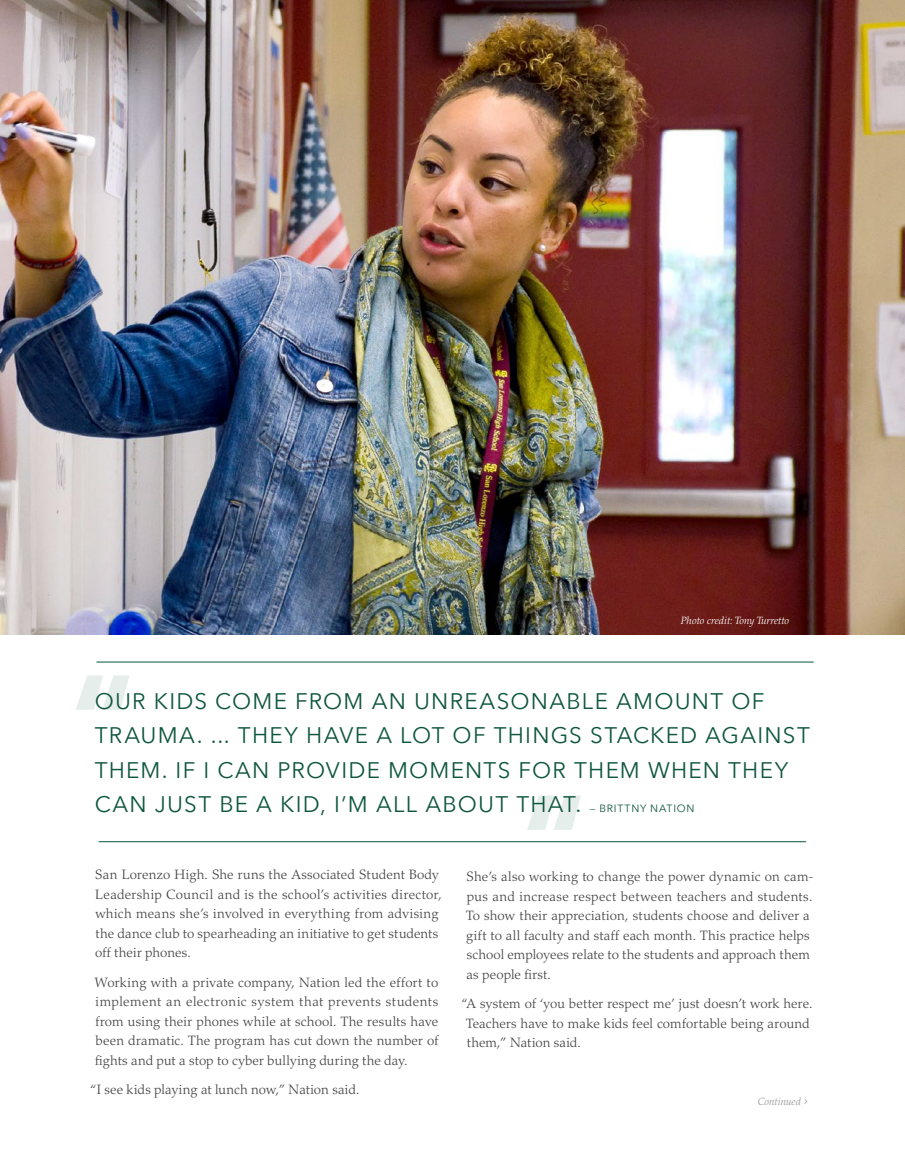
<style>
.page{position:relative;width:905px;height:1175px;background:#fff}
.page>*{position:absolute;margin:0;border:0;box-sizing:border-box;transform-origin:0 0}
.t1{font:22.5px/34.5px "Avenir Next";letter-spacing:.055em;color:#0f563f}
.t2{font:300 13.5px/19.5px "Palatino";letter-spacing:.01em;color:#414042}
.t3{font:italic 300 10.5px "Palatino";color:#fff}
.t4{font:italic 300 10.5px "Palatino";color:#939598}
.s1{font-size:10.5px}
.s2{font-size:15px}
</style>
<div class="page">
<img style="left:0;top:0;width:904px;height:634px">
<hr style="left:96px;top:662px;width:717px;height:1px;background:#095540">
<hr style="left:99px;top:841px;width:707px;height:1px;background:#095540">
<svg style="left:527px;top:795px;width:53px;height:35px"></svg>
<svg style="left:76px;top:675px;width:53px;height:35px"></svg>
<p class="t3" style="left:680px;top:614px;width:110px">Photo credit: Tony Turretto</p>
<h1 class="t1" style="left:95px;top:682px;width:716px">OUR KIDS COME FROM AN UNREASONABLE AMOUNT OF TRAUMA. ... THEY HAVE A LOT OF THINGS STACKED AGAINST THEM. IF I CAN PROVIDE MOMENTS FOR THEM WHEN THEY CAN JUST BE A KID, I’M ALL ABOUT THAT. <span class="s1">— BRITTNY NATION</span></h1>
<p class="t2" style="left:95px;top:865px;width:348px">San Lorenzo High. She runs the Associated Student Body Leadership Council and is the school’s activities director, which means she’s involved in everything from advising the dance club to spearheading an initiative to get students off their phones.</p>
<p class="t2" style="left:95px;top:972px;width:345px;text-align:justify">Working with a private company, Nation led the effort to implement an electronic system that prevents students from using their phones while at school. The results have been dramatic. The program has cut down the number of fights and put a stop to cyber bullying during the day.</p>
<p class="t2" style="left:90px;top:1079px;width:271px">“I see kids playing at lunch now,” Nation said.</p>
<p class="t2" style="left:466px;top:867px;width:349px">She’s also working to change the power dynamic on cam&shy;pus and increase respect between teachers and students.<br>To show their appreciation, students choose and deliver a gift to all faculty and staff each month. This practice helps school employees relate to the students and approach them as people first.</p>
<p class="t2" style="left:466px;top:993px;width:348px;text-indent:-5px">“A system of ‘you better respect me’ just doesn’t work here.<br>Teachers have to make kids feel comfortable being around them,” Nation said.</p>
<p class="t4" style="left:757px;top:1095px;width:52px">Continued <span class="s2">›</span></p>
</div>
